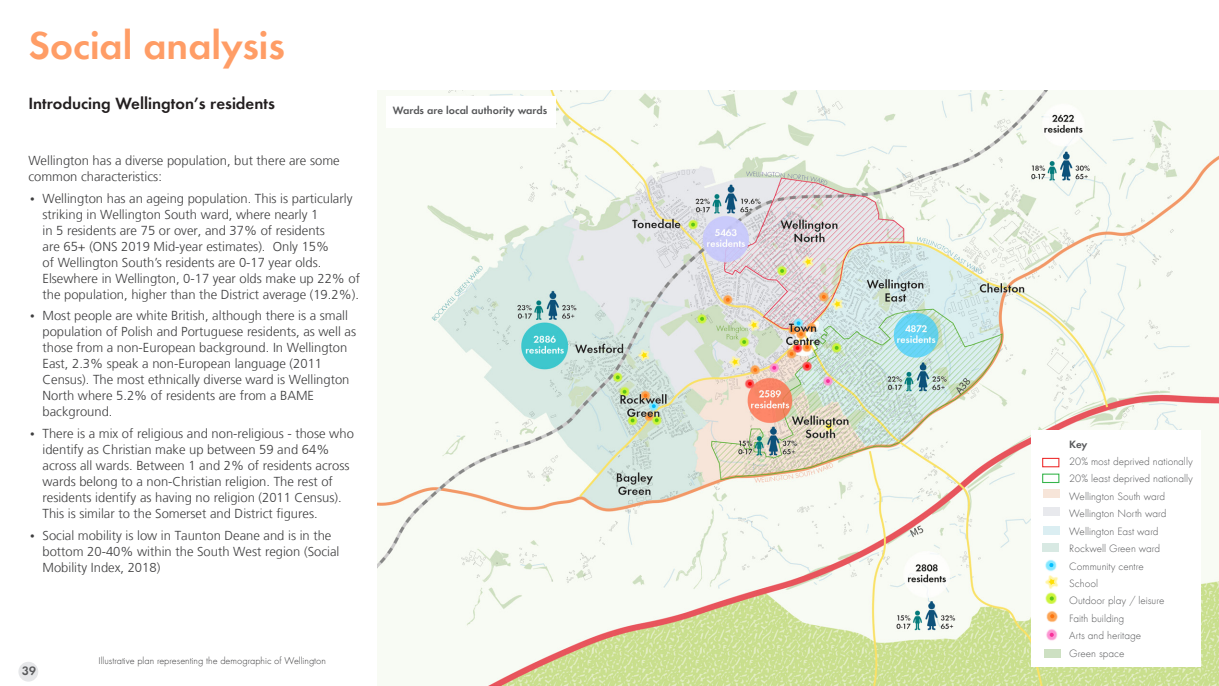
<style>
.page{position:relative;width:1219px;height:686px;background:#fff}
.page>*{position:absolute;margin:0;border:0;box-sizing:border-box;transform-origin:0 0}
.A3_-_SECTION_HEADING{font:700 36px "Allies Morrison Futura ND";color:#ff9d66}
.A5_-_BODY_TEXT_HEADI{font:700 15px "Allies Morrison Futura ND";color:#231f20}
.B1_-_BODY_TEXT{font:300 13px/16px "Frutiger LT";color:#3e3e3f}
.t1{font:700 11px "Allies Morrison Futura ND";color:#57585a}
.C1_-_CAPTION{font:9.8px "Allies Morrison Futura ND";color:#57585a}
.C1_-_CAPTION-2{font:700 9.8px "Allies Morrison Futura ND";color:#57585a}
.C2_-_PHOTO_CAPTIONS{font:9px "Allies Morrison Futura ND";color:#3e3e3f}
.s1{font-family:"Allies Morrison Serifa ND";font-weight:400;font-size:11px}
</style>
<div class="page">
<div style="left:18px;top:661px;width:20px;height:20px;background:#e6e7e9;border-radius:50%"></div>
<img style="left:377px;top:90px;width:842px;height:596px">
<div style="left:1031px;top:430px;width:169px;height:237px;background:#fff"></div>
<div style="left:1042px;top:458px;width:17px;height:9px;border:1px solid #ee2d2d"></div>
<div style="left:1042px;top:473px;width:17px;height:10px;border:1px solid #35b44a"></div>
<div style="left:1043px;top:489px;width:16px;height:9px;background:#f7e5d9"></div>
<div style="left:1043px;top:507px;width:16px;height:8px;background:#e8e9ed"></div>
<div style="left:1043px;top:526px;width:16px;height:8px;background:#dbeef2"></div>
<div style="left:1042px;top:543px;width:17px;height:8px;background:#d8e9e3"></div>
<img style="left:1045px;top:575px;width:13px;height:28px">
<svg style="left:1048px;top:578px;width:7px;height:7px"></svg>
<div style="left:1044px;top:649px;width:16px;height:9px;background:#cde0c2"></div>
<svg style="left:1050px;top:596px;width:4px;height:4px"></svg>
<img style="left:1045px;top:560px;width:12px;height:11px">
<svg style="left:1049px;top:562px;width:5px;height:5px"></svg>
<svg style="left:1046px;top:611px;width:12px;height:11px"></svg>
<img style="left:1046px;top:629px;width:12px;height:12px">
<svg style="left:1050px;top:632px;width:4px;height:5px"></svg>
<div style="left:386px;top:96px;width:170px;height:31px;background:#fff"></div>
<p class="A3_-_SECTION_HEADING" style="left:28px;top:21px;width:258px">Social analysis</p>
<p class="A5_-_BODY_TEXT_HEADI" style="left:28px;top:93px;width:248px">Introducing Wellington’s residents</p>
<p class="B1_-_BODY_TEXT" style="left:28px;top:152px;width:313px">Wellington has a diverse population, but there are some common characteristics:</p>
<p class="B1_-_BODY_TEXT" style="left:43px;top:190px;width:319px;text-indent:-14px"><span class="s1">•</span> Wellington has an ageing population. This is particularly striking in Wellington South ward, where nearly 1<br>in 5 residents are 75 or over, and 37% of residents<br>are 65+ (ONS 2019 Mid-year estimates). Only 15%<br>of Wellington South’s residents are 0-17 year olds.<br>Elsewhere in Wellington, 0-17 year olds make up 22% of the population, higher than the District average (19.2%).</p>
<p class="B1_-_BODY_TEXT" style="left:43px;top:308px;width:315px;text-indent:-14px"><span class="s1">•</span> Most people are white British, although there is a small population of Polish and Portuguese residents, as well as those from a non-European background. In Wellington East, 2.3% speak a non-European language (2011<br>Census). The most ethnically diverse ward is Wellington North where 5.2% of residents are from a BAME background.</p>
<p class="B1_-_BODY_TEXT" style="left:43px;top:425px;width:313px;text-indent:-14px"><span class="s1">•</span> There is a mix of religious and non-religious - those who identify as Christian make up between 59 and 64% across all wards. Between 1 and 2% of residents across wards belong to a non-Christian religion. The rest of residents identify as having no religion (2011 Census).<br>This is similar to the Somerset and District figures.</p>
<p class="B1_-_BODY_TEXT" style="left:43px;top:527px;width:298px;text-indent:-14px"><span class="s1">•</span> Social mobility is low in Taunton Deane and is in the bottom 20-40% within the South West region (Social<br>Mobility Index, 2018)</p>
<p class="C1_-_CAPTION-2" style="left:393px;top:104px;width:156px">Wards are local authority wards</p>
<p class="t1" style="left:22px;top:663px;width:15px">39</p>
<p class="C2_-_PHOTO_CAPTIONS" style="left:98px;top:655px;width:229px">Illustrative plan representing the demographic of Wellington</p>
<p class="C1_-_CAPTION-2" style="left:1069px;top:437px;width:20px">Key</p>
<p class="C1_-_CAPTION" style="left:1069px;top:455px;width:125px">20% most deprived nationally</p>
<p class="C1_-_CAPTION" style="left:1069px;top:473px;width:125px">20% least deprived nationally</p>
<p class="C1_-_CAPTION" style="left:1069px;top:490px;width:97px">Wellington South ward</p>
<p class="C1_-_CAPTION" style="left:1069px;top:507px;width:99px">Wellington North ward</p>
<p class="C1_-_CAPTION" style="left:1069px;top:525px;width:91px">Wellington East ward</p>
<p class="C1_-_CAPTION" style="left:1069px;top:542px;width:92px">Rockwell Green ward</p>
<p class="C1_-_CAPTION" style="left:1069px;top:560px;width:76px">Community centre</p>
<p class="C1_-_CAPTION" style="left:1069px;top:577px;width:30px">School</p>
<p class="C1_-_CAPTION" style="left:1069px;top:594px;width:97px">Outdoor play / leisure</p>
<p class="C1_-_CAPTION" style="left:1069px;top:612px;width:57px">Faith building</p>
<p class="C1_-_CAPTION" style="left:1069px;top:629px;width:74px">Arts and heritage</p>
<p class="C1_-_CAPTION" style="left:1069px;top:647px;width:57px">Green space</p>
</div>
